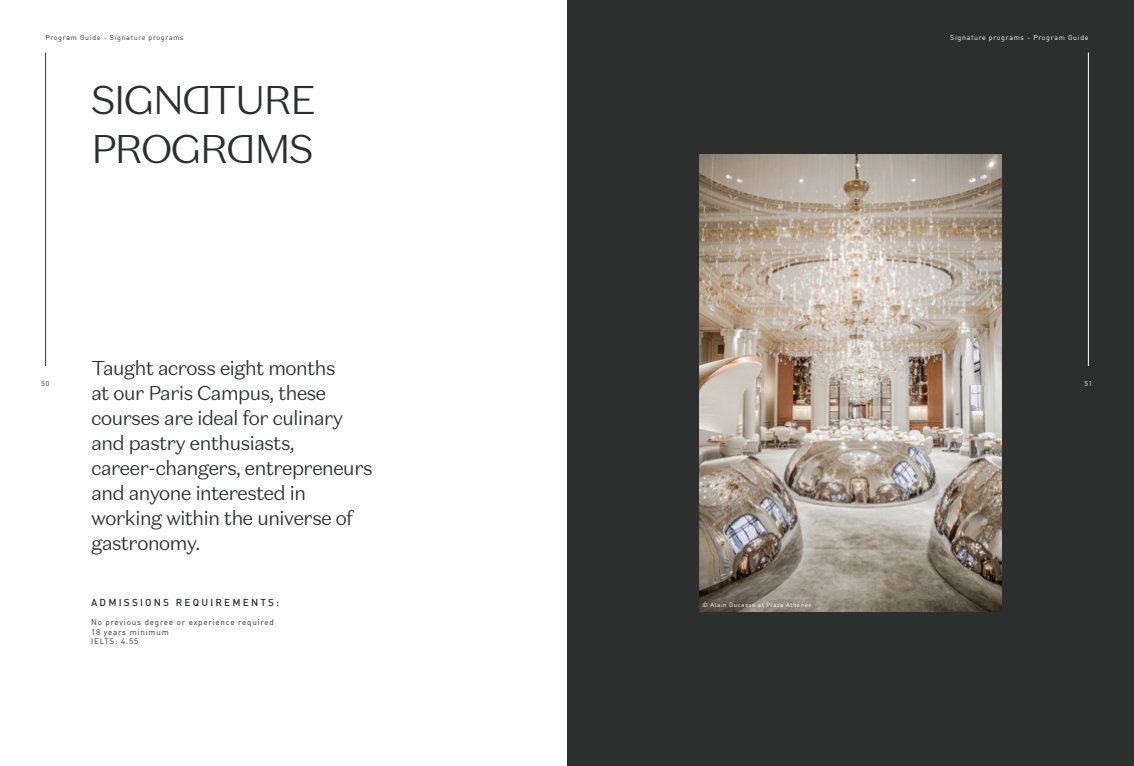
<style>
.page{position:relative;width:1134px;height:766px;background:#fff}
.page>*{position:absolute;margin:0;border:0;box-sizing:border-box;transform-origin:0 0}
.t1{font:300 40px/49px "Domaine Sans Text Ducasse";letter-spacing:-.05em;color:#2d2e2e}
.t2{font:300 20px/25px "Domaine Sans Text Ducasse";letter-spacing:-.05em;color:#2d2e2e}
.t3{font:500 10px "DIN Pro";letter-spacing:.22em;color:#2d2e2e}
.t4{font:8px/9.6px "DIN";letter-spacing:.1em;color:#2d2e2e}
.t5{font:7px "DIN";letter-spacing:.1em;color:#2d2e2e}
.t6{font:7px "DIN";letter-spacing:.1em;color:#fff}
.t7{font:6px "DIN";letter-spacing:.1em;color:#fff}
</style>
<div class="page">
<div style="left:567px;top:0;width:567px;height:765px;background:#2d2e2e"></div>
<img style="left:699px;top:155px;width:303px;height:456px">
<hr style="left:45px;top:52px;width:1px;height:314px;background:#2d2e2e">
<hr style="left:1088px;top:52px;width:1px;height:314px;background:#fff">
<p class="t5" style="left:45px;top:33px;width:140px">Program Guide - Signature programs</p>
<h1 class="t1" style="left:91px;top:75px;width:227px">SIGNATURE<br>PROGRAMS</h1>
<p class="t5" style="left:41px;top:379px;width:10px">50</p>
<p class="t2" style="left:91px;top:355px;width:283px">Taught across eight months<br>at our Paris Campus, these courses are ideal for culinary and pastry enthusiasts, career-changers, entrepreneurs and anyone interested in working within the universe of gastronomy.</p>
<p class="t3" style="left:91px;top:594px;width:190px">ADMISSIONS REQUIREMENTS:</p>
<p class="t4" style="left:91px;top:617px;width:184px">No previous degree or experience required<br>18 years minimum<br>IELTS: 4.55</p>
<p class="t7" style="left:703px;top:601px;width:111px">© Alain Ducasse at Plaza Athénée</p>
<p class="t6" style="left:950px;top:33px;width:140px">Signature programs - Program Guide</p>
<p class="t6" style="left:1084px;top:379px;width:10px">51</p>
</div>
